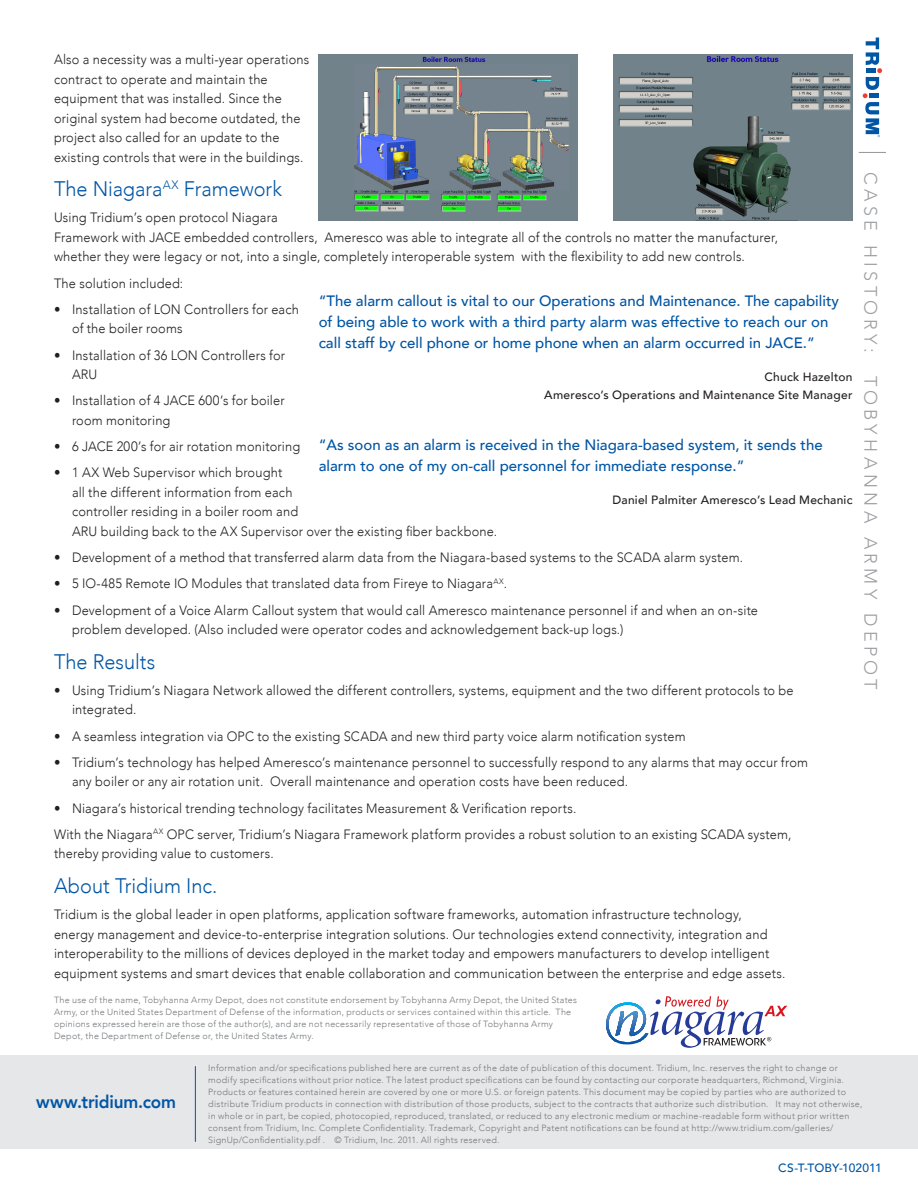
<style>
.page{position:relative;width:918px;height:1188px;background:#fff}
.page>*{position:absolute;margin:0;border:0;box-sizing:border-box;transform-origin:0 0}
.Subhead{font:300 21px "Avenir LT Com";color:#0155a5;scale:.95 1}
.Side_ID{font:300 18px "Avenir LT Com";letter-spacing:.245em;color:#9d9fa2}
.t1{font:800 18px "Avenir LT Com";letter-spacing:-.005em;color:#0155a5;scale:.95 1}
.t2{font:500 15px/21px "Avenir LT Com";color:#0155a5}
.Bullet_Text{font:300 13.5px/19.5px "Avenir LT Com";letter-spacing:.015em;color:#231f20;scale:.95 1}
.Body_Text{font:300 13.5px/19.5px "Avenir LT Com";letter-spacing:.015em;color:#231f20;scale:.95 1}
.ID_Tag{font:500 12px "Avenir LT Com";letter-spacing:.02em;color:#231f20}
.ID_Tag-2{font:500 12px "Avenir LT Com";color:#0155a5}
.Kicker{font:300 9px/12px "Avenir LT Com";letter-spacing:.03em;color:#76787b}
</style>
<div class="page">
<div style="left:0;top:1055px;width:918px;height:94px;background:#e6e7e9"></div>
<svg style="left:863px;top:38px;width:19px;height:99px"></svg>
<svg style="left:859px;top:152px;width:27px;height:1px"></svg>
<hr style="left:195px;top:1066px;width:1px;height:76px;background:#0155a5">
<hr style="left:606px;top:1043px;width:42px;height:2px;background:#0155a5">
<hr style="left:606px;top:1042px;width:42px;height:1px;background:#0355a5">
<hr style="left:606px;top:1041px;width:42px;height:1px;background:#0555a5">
<hr style="left:606px;top:1040px;width:42px;height:1px;background:#0756a5">
<hr style="left:606px;top:1039px;width:42px;height:1px;background:#0a57a6">
<hr style="left:606px;top:1038px;width:42px;height:1px;background:#1058a7">
<hr style="left:606px;top:1037px;width:42px;height:1px;background:#1359a7">
<hr style="left:606px;top:1036px;width:42px;height:1px;background:#175aa8">
<hr style="left:606px;top:1035px;width:42px;height:1px;background:#135ca9">
<hr style="left:606px;top:1034px;width:42px;height:1px;background:#1d5ca9">
<hr style="left:606px;top:1033px;width:42px;height:1px;background:#205eaa">
<hr style="left:606px;top:1032px;width:42px;height:1px;background:#2360ac">
<hr style="left:606px;top:1031px;width:42px;height:1px;background:#2562ad">
<hr style="left:606px;top:1030px;width:42px;height:1px;background:#2764af">
<hr style="left:606px;top:1029px;width:42px;height:1px;background:#2866b0">
<hr style="left:606px;top:1028px;width:42px;height:1px;background:#2a67b1">
<hr style="left:606px;top:1027px;width:42px;height:1px;background:#2b69b2">
<hr style="left:606px;top:1026px;width:42px;height:1px;background:#2a6bb3">
<hr style="left:606px;top:1025px;width:42px;height:1px;background:#2f6db4">
<hr style="left:606px;top:1024px;width:42px;height:1px;background:#3670b6">
<hr style="left:606px;top:1023px;width:42px;height:1px;background:#3a72b7">
<hr style="left:606px;top:1022px;width:42px;height:1px;background:#4175ba">
<hr style="left:606px;top:1021px;width:42px;height:1px;background:#4778bc">
<hr style="left:606px;top:1020px;width:42px;height:1px;background:#487bbd">
<hr style="left:606px;top:1019px;width:42px;height:1px;background:#487ebf">
<hr style="left:606px;top:1018px;width:42px;height:1px;background:#4b81c1">
<hr style="left:606px;top:1017px;width:42px;height:1px;background:#4b83c3">
<hr style="left:606px;top:1016px;width:42px;height:1px;background:#4c86c5">
<hr style="left:606px;top:1015px;width:42px;height:1px;background:#4b8ac8">
<hr style="left:606px;top:1014px;width:42px;height:1px;background:#478dca">
<hr style="left:606px;top:1013px;width:42px;height:1px;background:#4b91cc">
<hr style="left:606px;top:1012px;width:42px;height:1px;background:#4094cf">
<hr style="left:606px;top:1011px;width:42px;height:1px;background:#3e97d2">
<hr style="left:606px;top:1010px;width:42px;height:1px;background:#3c9bd4">
<hr style="left:606px;top:1009px;width:42px;height:1px;background:#339fd8">
<hr style="left:606px;top:1008px;width:42px;height:1px;background:#2aa1da">
<hr style="left:606px;top:1007px;width:42px;height:1px;background:#26a4dd">
<hr style="left:606px;top:1006px;width:42px;height:1px;background:#1ca7df">
<hr style="left:606px;top:1005px;width:42px;height:1px;background:#0ba9e2">
<hr style="left:606px;top:1004px;width:42px;height:1px;background:#00ade5">
<hr style="left:606px;top:1003px;width:42px;height:1px;background:#00b0e8">
<hr style="left:606px;top:1002px;width:42px;height:1px;background:#00b1e9">
<svg style="left:650px;top:996px;width:137px;height:52px"></svg>
<img style="left:614px;top:54px;width:238px;height:166px">
<img style="left:319px;top:55px;width:258px;height:165px">
<p class="Body_Text" style="left:54px;top:50px;width:270px">Also a necessity was a multi-year operations contract to operate and maintain the equipment that was installed. Since the original system had become outdated, the project also called for an update to the existing controls that were in the buildings.</p>
<p class="Subhead" style="left:54px;top:177px;width:241px">The Niagara<sup>AX</sup> Framework</p>
<p class="Body_Text" style="left:54px;top:208px;width:764px">Using Tridium’s open protocol Niagara<br>Framework with JACE embedded controllers, Ameresco was able to integrate all of the controls no matter the manufacturer, whether they were legacy or not, into a single, completely interoperable system with the flexibility to add new controls.</p>
<p class="Body_Text" style="left:54px;top:273px;width:138px">The solution included:</p>
<p class="Bullet_Text" style="left:72px;top:300px;width:240px;text-indent:-18px">• Installation of LON Controllers for each of the boiler rooms</p>
<p class="Bullet_Text" style="left:72px;top:345px;width:226px;text-indent:-18px">• Installation of 36 LON Controllers for<br>ARU</p>
<p class="Bullet_Text" style="left:72px;top:391px;width:225px;text-indent:-18px">• Installation of 4 JACE 600’s for boiler room monitoring</p>
<p class="Bullet_Text" style="left:54px;top:437px;width:261px">• 6 JACE 200’s for air rotation monitoring</p>
<p class="Bullet_Text" style="left:72px;top:463px;width:449px;text-indent:-18px">• 1 AX Web Supervisor which brought<br>all the different information from each<br>controller residing in a boiler room and<br>ARU building back to the AX Supervisor over the existing fiber backbone.</p>
<p class="Bullet_Text" style="left:54px;top:548px;width:727px">• Development of a method that transferred alarm data from the Niagara-based systems to the SCADA alarm system.</p>
<p class="Bullet_Text" style="left:54px;top:574px;width:479px">• 5 IO-485 Remote IO Modules that translated data from Fireye to Niagara<sup>AX</sup>.</p>
<p class="Bullet_Text" style="left:72px;top:600px;width:724px;text-indent:-18px">• Development of a Voice Alarm Callout system that would call Ameresco maintenance personnel if and when an on-site problem developed. (Also included were operator codes and acknowledgement back-up logs.)</p>
<p class="Subhead" style="left:54px;top:649px;width:108px">The Results</p>
<p class="Bullet_Text" style="left:72px;top:681px;width:761px;text-indent:-18px">• Using Tridium’s Niagara Network allowed the different controllers, systems, equipment and the two different protocols to be integrated.</p>
<p class="Bullet_Text" style="left:54px;top:726px;width:666px">• A seamless integration via OPC to the existing SCADA and new third party voice alarm notification system</p>
<p class="Bullet_Text" style="left:72px;top:753px;width:776px;text-indent:-18px">• Tridium’s technology has helped Ameresco’s maintenance personnel to successfully respond to any alarms that may occur from any boiler or any air rotation unit. Overall maintenance and operation costs have been reduced.</p>
<p class="Bullet_Text" style="left:54px;top:798px;width:551px">• Niagara’s historical trending technology facilitates Measurement &amp; Verification reports.</p>
<p class="Body_Text" style="left:54px;top:825px;width:778px">With the Niagara<sup>AX</sup> OPC server, Tridium’s Niagara Framework platform provides a robust solution to an existing SCADA system, thereby providing value to customers.</p>
<p class="Subhead" style="left:54px;top:873px;width:173px">About Tridium Inc.</p>
<p class="Body_Text" style="left:54px;top:905px;width:771px">Tridium is the global leader in open platforms, application software frameworks, automation infrastructure technology, energy management and device-to-enterprise integration solutions. Our technologies extend connectivity, integration and interoperability to the millions of devices deployed in the market today and empowers manufacturers to develop intelligent equipment systems and smart devices that enable collaboration and communication between the enterprise and edge assets.</p>
<p class="Kicker" style="left:54px;top:994px;width:525px">The use of the name, Tobyhanna Army Depot, does not constitute endorsement by Tobyhanna Army Depot, the United States Army, or the United States Department of Defense of the information, products or services contained within this article. The opinions expressed herein are those of the author(s), and are not necessarily representative of those of Tobyhanna Army Depot, the Department of Defense or, the United States Army.</p>
<p class="t2" style="left:319px;top:291px;width:522px">“The alarm callout is vital to our Operations and Maintenance. The capability of being able to work with a third party alarm was effective to reach our on call staff by cell phone or home phone when an alarm occurred in JACE.”</p>
<p class="ID_Tag" style="left:765px;top:370px;width:89px">Chuck Hazelton</p>
<p class="ID_Tag" style="left:544px;top:388px;width:310px">Ameresco’s Operations and Maintenance Site Manager</p>
<p class="t2" style="left:319px;top:435px;width:506px">“As soon as an alarm is received in the Niagara-based system, it sends the alarm to one of my on-call personnel for immediate response.”</p>
<p class="ID_Tag" style="left:613px;top:493px;width:241px">Daniel Palmiter Ameresco’s Lead Mechanic</p>
<p class="Side_ID" style="left:881px;top:172px;width:183px;rotate:90deg">CASE HISTORY:</p>
<p class="Side_ID" style="left:881px;top:376px;width:316px;rotate:90deg">TOBYHANNA ARMY DEPOT</p>
<p class="t1" style="left:36px;top:1091px;width:149px">www.tridium.com</p>
<p class="Kicker" style="left:208px;top:1061px;width:656px">Information and/or specifications published here are current as of the date of publication of this document. Tridium, Inc. reserves the right to change or modify specifications without prior notice. The latest product specifications can be found by contacting our corporate headquarters, Richmond, Virginia.<br>Products or features contained herein are covered by one or more U.S. or foreign patents. This document may be copied by parties who are authorized to distribute Tridium products in connection with distribution of those products, subject to the contracts that authorize such distribution. It may not otherwise, in whole or in part, be copied, photocopied, reproduced, translated, or reduced to any electronic medium or machine-readable form without prior written consent from Tridium, Inc. Complete Confidentiality. Trademark, Copyright and Patent notifications can be found at http://www.tridium.com/galleries/ SignUp/Confidentiality.pdf . © Tridium, Inc. 2011. All rights reserved.</p>
<p class="ID_Tag-2" style="left:778px;top:1161px;width:105px">CS-T-TOBY-102011</p>
</div>
